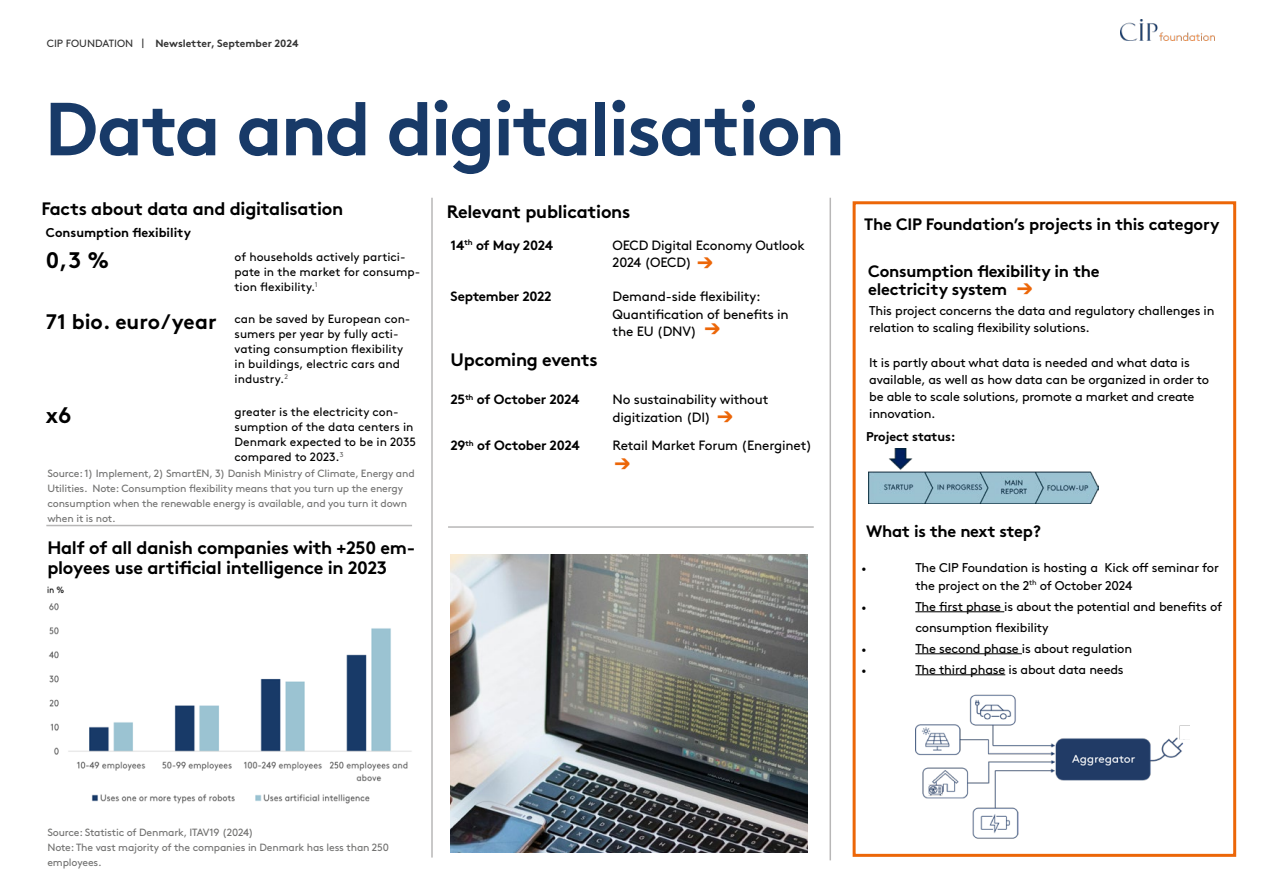
<style>
.page{position:relative;width:1263px;height:893px;background:#fff}
.page>*{position:absolute;margin:0;border:0;box-sizing:border-box;transform-origin:0 0}
.t1{font:700 75px "Brown";letter-spacing:-.03em;color:#183a68}
.t2{font:700 24px "Brown";color:#ec6608}
.t3{font:700 22.5px "Brown";color:#000}
.t4{font:700 18px/19.5px "Brown";letter-spacing:-.015em;color:#000}
.t5{font:700 16.5px/17.2px "Brown";letter-spacing:-.015em;color:#000}
.t6{font:13.5px/17.2px "Brown";letter-spacing:-.015em;color:#000}
.t7{font:700 13.5px "Brown";letter-spacing:-.02em;color:#000}
.t8{font:12.75px/17.2px "Brown";letter-spacing:-.015em;color:#000}
.t9{font:700 12.75px "Brown";color:#000}
.t10{font:12.75px "Minion Pro";color:#000}
.t11{font:12px/15px "Brown";color:#000}
.t12{font:10.5px/15px "Brown";letter-spacing:-.015em;color:#727271}
.t13{font:700 10.5px "Brown";color:#333}
.s1{font-weight:400}
.s2{font-weight:700;font-size:21px}
</style>
<div class="page">
<hr style="left:829px;top:198px;width:2px;height:662px;background:#b8b7b7">
<hr style="left:46px;top:525px;width:366px;height:1px;background:#b8b7b7">
<hr style="left:431px;top:198px;width:2px;height:659px;background:#b8b7b7">
<img style="left:47px;top:586px;width:365px;height:218px">
<img style="left:450px;top:554px;width:358px;height:298px">
<hr style="left:448px;top:526px;width:366px;height:2px;background:#b8b7b7">
<hr style="left:915px;top:611px;width:89px;height:1px;background:#000">
<hr style="left:915px;top:653px;width:107px;height:1px;background:#000">
<hr style="left:915px;top:674px;width:90px;height:1px;background:#000">
<div style="left:853px;top:201px;width:383px;height:656px;border:3px solid #ec6608"></div>
<img style="left:916px;top:694px;width:274px;height:145px">
<img style="left:868px;top:448px;width:230px;height:56px">
<img style="left:1120px;top:20px;width:94px;height:21px">
<p class="t13" style="left:47px;top:35px;width:253px"><span class="s1">CIP FOUNDATION |</span> Newsletter, September 2024</p>
<h1 class="t1" style="left:45px;top:68px;width:802px">Data and digitalisation</h1>
<h3 class="t4" style="left:41px;top:197px;width:303px">Facts about data and digitalisation</h3>
<h3 class="t4" style="left:447px;top:200px;width:185px">Relevant publications</h3>
<p class="t9" style="left:46px;top:222px;width:147px">Consumption flexibility</p>
<h3 class="t3" style="left:46px;top:242px;width:65px">0,3 %</h3>
<p class="t11" style="left:235px;top:249px;width:187px">of households actively partici&shy;pate in the market for consump&shy;tion flexibility.<sup>1</sup></p>
<p class="t11" style="left:235px;top:310px;width:177px;text-indent:-189px"><span class="s2">71 bio. euro/year</span> can be saved by European con&shy;sumers per year by fully acti&shy;vating consumption flexibility in buildings, electric cars and industry.<sup>2</sup></p>
<h3 class="t3" style="left:46px;top:397px;width:27px">x6</h3>
<p class="t11" style="left:235px;top:404px;width:183px">greater is the electricity con&shy;sumption of the data centers in<br>Denmark expected to be in 2035 compared to 2023.<sup>3</sup></p>
<p class="t12" style="left:47px;top:465px;width:369px">Source: 1) Implement, 2) SmartEN, 3) Danish Ministry of Climate, Energy and Utilities. Note: Consumption flexibility means that you turn up the energy consumption when the renewable energy is available, and you turn it down when it is not.</p>
<h3 class="t4" style="left:47px;top:536px;width:369px">Half of all danish companies with +250 em&shy;ployees use artificial intelligence in 2023</h3>
<p class="t7" style="left:450px;top:234px;width:104px">14<sup>th</sup> of May 2024</p>
<p class="t6" style="left:612px;top:235px;width:194px">OECD Digital Economy Outlook<br>2024 (OECD)</p>
<p class="t7" style="left:450px;top:286px;width:103px">September 2022</p>
<p class="t6" style="left:612px;top:287px;width:178px">Demand-side flexibility:<br>Quantification of benefits in the EU (DNV)</p>
<h2 class="t2" style="left:696px;top:241px;width:19px">→</h2>
<h2 class="t2" style="left:704px;top:307px;width:19px">→</h2>
<h3 class="t4" style="left:451px;top:349px;width:149px">Upcoming events</h3>
<p class="t7" style="left:450px;top:389px;width:130px">25<sup>th</sup> of October 2024</p>
<p class="t6" style="left:612px;top:390px;width:157px">No sustainability without digitization (DI)</p>
<p class="t7" style="left:450px;top:435px;width:131px">29<sup>th</sup> of October 2024</p>
<p class="t6" style="left:612px;top:436px;width:201px">Retail Market Forum (Energinet)</p>
<h2 class="t2" style="left:716px;top:395px;width:19px">→</h2>
<h2 class="t2" style="left:614px;top:442px;width:19px">→</h2>
<p class="t5" style="left:864px;top:213px;width:357px">The CIP Foundation’s projects in this category</p>
<p class="t5" style="left:868px;top:261px;width:233px">Consumption flexibility in the electricity system</p>
<h2 class="t2" style="left:1016px;top:267px;width:19px">→</h2>
<p class="t8" style="left:869px;top:301px;width:347px">This project concerns the data and regulatory challenges in relation to scaling flexibility solutions.</p>
<p class="t8" style="left:869px;top:352px;width:341px">It is partly about what data is needed and what data is available, as well as how data can be organized in order to be able to scale solutions, promote a market and create innovation.</p>
<p class="t9" style="left:866px;top:426px;width:91px">Project status:</p>
<p class="t5" style="left:866px;top:521px;width:176px">What is the next step?</p>
<p class="t10" style="left:861px;top:560px;width:6px">•</p>
<p class="t8" style="left:915px;top:558px;width:305px">The CIP Foundation is hosting a Kick off seminar for the project on the 2<sup>th</sup> of October 2024</p>
<p class="t10" style="left:861px;top:598px;width:6px">•</p>
<p class="t8" style="left:915px;top:594px;width:308px;line-height:21px">The first phase is about the potential and benefits of consumption flexibility</p>
<p class="t10" style="left:861px;top:640px;width:6px">•</p>
<p class="t8" style="left:915px;top:638px;width:218px">The second phase is about regulation</p>
<p class="t10" style="left:861px;top:661px;width:6px">•</p>
<p class="t8" style="left:915px;top:659px;width:210px">The third phase is about data needs</p>
<p class="t12" style="left:47px;top:823px;width:343px">Source: Statistic of Denmark, ITAV19 (2024)<br>Note: The vast majority of the companies in Denmark has less than 250 employees.</p>
</div>
